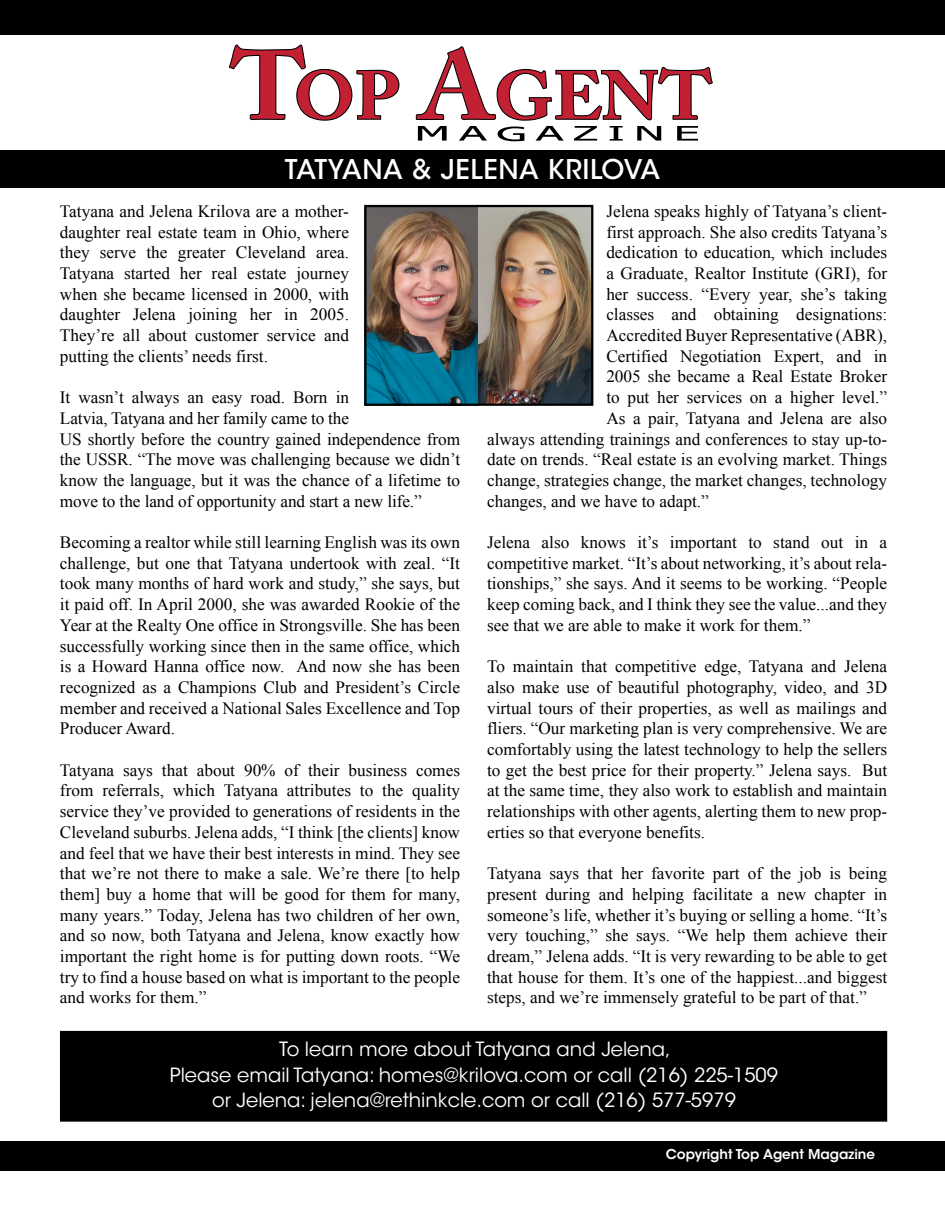
<style>
.page{position:relative;width:945px;height:1215px;background:#fff}
.page>*{position:absolute;margin:0;border:0;box-sizing:border-box;transform-origin:0 0}
.NAME{font:500 27px "ITC Avant Garde Std";letter-spacing:.02em;color:#fff}
.For_More_Info{font:19.5px/25.5px "ITC Avant Garde Std";color:#fff;text-align:center}
.body_hypenate{font:17.25px/20.7px "Times New Roman";color:#000;text-align:justify}
.t1{font:600 13.5px "ITC Avant Garde Std";color:#fff}
</style>
<div class="page">
<svg style="left:229px;top:44px;width:171px;height:77px"></svg>
<svg style="left:415px;top:46px;width:298px;height:96px"></svg>
<div style="left:0;top:0;width:945px;height:35px;background:#000"></div>
<div style="left:0;top:1141px;width:945px;height:29px;background:#000"></div>
<div style="left:0;top:150px;width:945px;height:38px;background:#000"></div>
<div style="left:61px;top:1032px;width:825px;height:89px;background:#000"></div>
<div style="left:60px;top:1031px;width:827px;height:91px;border:2px solid #000"></div>
<div style="left:168px;top:1039px;width:621px;height:84px;background:#000"></div>
<img style="left:367px;top:208px;width:111px;height:195px">
<img style="left:478px;top:208px;width:112px;height:195px">
<div style="left:364px;top:205px;width:229px;height:201px;border:2px solid #000"></div>
<p class="NAME" style="left:285px;top:152px;width:377px">TATYANA &amp; JELENA KRILOVA</p>
<p class="body_hypenate" style="left:60px;top:200px;width:291px">Tatyana and Jelena Krilova are a mother&shy;daughter real estate team in Ohio, where they serve the greater Cleveland area.<br>Tatyana started her real estate journey when she became licensed in 2000, with daughter Jelena joining her in 2005.<br>They’re all about customer service and putting the clients’ needs first.</p>
<p class="body_hypenate" style="left:60px;top:387px;width:402px;text-align:left">It wasn’t always an easy road. Born in<br>Latvia, Tatyana and her family came to the<br>US shortly before the country gained independence from the USSR. “The move was challenging because we didn’t know the language, but it was the chance of a lifetime to move to the land of opportunity and start a new life.”</p>
<p class="body_hypenate" style="left:60px;top:532px;width:402px">Becoming a realtor while still learning English was its own challenge, but one that Tatyana undertook with zeal. “It took many months of hard work and study,” she says, but it paid off. In April 2000, she was awarded Rookie of the Year at the Realty One office in Strongsville. She has been successfully working since then in the same office, which is a Howard Hanna office now. And now she has been recognized as a Champions Club and President’s Circle member and received a National Sales Excellence and Top Producer Award.</p>
<p class="body_hypenate" style="left:60px;top:759px;width:402px">Tatyana says that about 90% of their business comes from referrals, which Tatyana attributes to the quality service they’ve provided to generations of residents in the Cleveland suburbs. Jelena adds, “I think [the clients] know and feel that we have their best interests in mind. They see that we’re not there to make a sale. We’re there [to help them] buy a home that will be good for them for many, many years.” Today, Jelena has two children of her own, and so now, both Tatyana and Jelena, know exactly how important the right home is for putting down roots. “We try to find a house based on what is important to the people and works for them.”</p>
<p class="body_hypenate" style="left:606px;top:200px;width:282px">Jelena speaks highly of Tatyana’s client-</p>
<p class="body_hypenate" style="left:606px;top:221px;width:282px">first approach. She also credits Tatyana’s</p>
<p class="body_hypenate" style="left:606px;top:242px;width:282px">dedication to education, which includes</p>
<p class="body_hypenate" style="left:606px;top:263px;width:282px">a Graduate, Realtor Institute (GRI), for</p>
<p class="body_hypenate" style="left:606px;top:283px;width:282px">her success. “Every year, she’s taking</p>
<p class="body_hypenate" style="left:606px;top:304px;width:282px">classes and obtaining designations:</p>
<p class="body_hypenate" style="left:606px;top:325px;width:282px">Accredited Buyer Representative (ABR),</p>
<p class="body_hypenate" style="left:606px;top:345px;width:282px">Certified Negotiation Expert, and in</p>
<p class="body_hypenate" style="left:606px;top:366px;width:282px">2005 she became a Real Estate Broker</p>
<p class="body_hypenate" style="left:606px;top:387px;width:282px">to put her services on a higher level.”</p>
<p class="body_hypenate" style="left:606px;top:407px;width:282px">As a pair, Tatyana and Jelena are also</p>
<p class="body_hypenate" style="left:487px;top:428px;width:402px">always attending trainings and conferences to stay up-to-</p>
<p class="body_hypenate" style="left:487px;top:449px;width:402px">date on trends. “Real estate is an evolving market. Things</p>
<p class="body_hypenate" style="left:487px;top:470px;width:402px">change, strategies change, the market changes, technology</p>
<p class="body_hypenate" style="left:487px;top:490px;width:223px">changes, and we have to adapt.”</p>
<p class="body_hypenate" style="left:487px;top:532px;width:402px">Jelena also knows it’s important to stand out in a competitive market. “It’s about networking, it’s about rela&shy;tionships,” she says. And it seems to be working. “People keep coming back, and I think they see the value...and they see that we are able to make it work for them.”</p>
<p class="body_hypenate" style="left:487px;top:656px;width:402px">To maintain that competitive edge, Tatyana and Jelena also make use of beautiful photography, video, and 3D virtual tours of their properties, as well as mailings and fliers. “Our marketing plan is very comprehensive. We are comfortably using the latest technology to help the sellers to get the best price for their property.” Jelena says. But at the same time, they also work to establish and maintain relationships with other agents, alerting them to new prop&shy;erties so that everyone benefits.</p>
<p class="body_hypenate" style="left:487px;top:863px;width:402px">Tatyana says that her favorite part of the job is being present during and helping facilitate a new chapter in someone’s life, whether it’s buying or selling a home. “It’s very touching,” she says. “We help them achieve their dream,” Jelena adds. “It is very rewarding to be able to get that house for them. It’s one of the happiest...and biggest steps, and we’re immensely grateful to be part of that.”</p>
<p class="For_More_Info" style="left:170px;top:1037px;width:610px">To learn more about Tatyana and Jelena,<br>Please email Tatyana: homes@krilova.com or call (216) 225-1509 or Jelena: jelena@rethinkcle.com or call (216) 577-5979</p>
<p class="t1" style="left:666px;top:1146px;width:211px">Copyright Top Agent Magazine</p>
</div>
